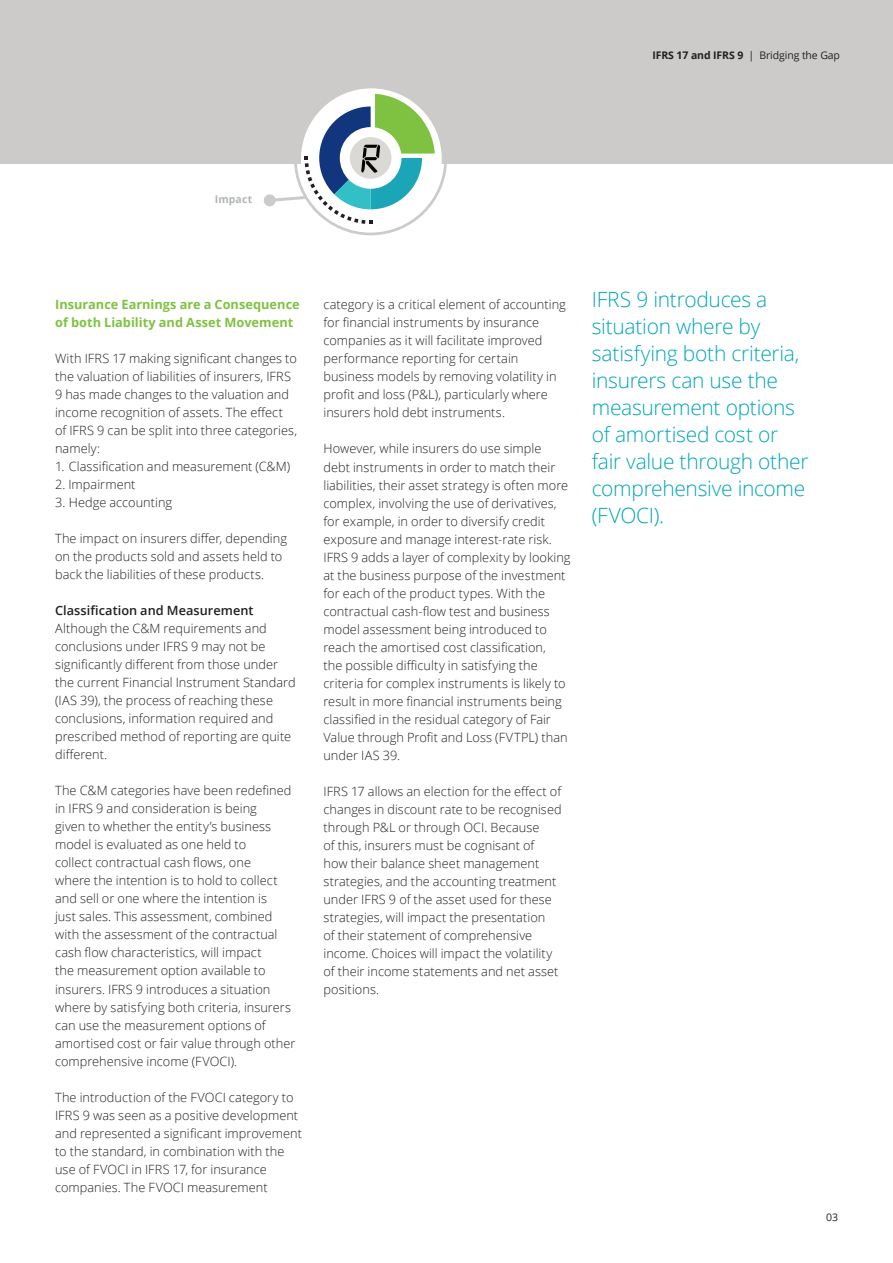
<style>
.page{position:relative;width:893px;height:1263px;background:#fff}
.page>*{position:absolute;margin:0;border:0;box-sizing:border-box;transform-origin:0 0}
.t1{font:300 21px/27px "Open Sans";letter-spacing:-.015em;color:#00a6b9}
.t2{font:300 12.75px/18px "Open Sans";letter-spacing:.005em;color:#231f20}
.t3{font:700 12.75px/18px "Open Sans";color:#7fc241}
.t4{font:600 12.75px "Open Sans";letter-spacing:.005em;color:#231f20}
.t5{font:10.5px "Open Sans";letter-spacing:-.01em;color:#231f20}
.t6{font:700 10.5px "Open Sans";letter-spacing:.01em;color:#b1b4b5}
.s1{font-weight:700}
</style>
<div class="page">
<div style="left:0;top:0;width:893px;height:164px;background:#cccbc9"></div>
<div style="left:301px;top:88px;width:141px;height:141px;background:#fff;border-radius:50%"></div>
<svg style="left:264px;top:94px;width:171px;height:130px"></svg>
<div style="left:294px;top:82px;width:153px;height:153px;border:3px solid #cccbc9;border-radius:50%"></div>
<p class="t5" style="left:652px;top:48px;width:189px"><span class="s1">IFRS 17 and IFRS 9</span> | Bridging the Gap</p>
<p class="t6" style="left:215px;top:191px;width:39px">Impact</p>
<p class="t3" style="left:55px;top:295px;width:246px">Insurance Earnings are a Consequence of both Liability and Asset Movement</p>
<p class="t2" style="left:55px;top:349px;width:244px">With IFRS 17 making significant changes to the valuation of liabilities of insurers, IFRS 9 has made changes to the valuation and income recognition of assets. The effect of IFRS 9 can be split into three categories, namely:</p>
<p class="t2" style="left:55px;top:457px;width:237px">1. Classification and measurement (C&amp;M)</p>
<p class="t2" style="left:55px;top:475px;width:82px">2. Impairment</p>
<p class="t2" style="left:55px;top:493px;width:119px">3. Hedge accounting</p>
<p class="t2" style="left:55px;top:529px;width:233px">The impact on insurers differ, depending on the products sold and assets held to back the liabilities of these products.</p>
<p class="t4" style="left:55px;top:602px;width:200px">Classification and Measurement</p>
<p class="t2" style="left:55px;top:619px;width:242px">Although the C&amp;M requirements and conclusions under IFRS 9 may not be significantly different from those under the current Financial Instrument Standard (IAS 39), the process of reaching these conclusions, information required and prescribed method of reporting are quite different.</p>
<p class="t2" style="left:55px;top:781px;width:242px">The C&amp;M categories have been redefined in IFRS 9 and consideration is being<br>given to whether the entity’s business model is evaluated as one held to<br>collect contractual cash flows, one<br>where the intention is to hold to collect and sell or one where the intention is<br>just sales. This assessment, combined with the assessment of the contractual cash flow characteristics, will impact<br>the measurement option available to insurers. IFRS 9 introduces a situation where by satisfying both criteria, insurers can use the measurement options of amortised cost or fair value through other comprehensive income (FVOCI).</p>
<p class="t2" style="left:55px;top:1087px;width:248px">The introduction of the FVOCI category to IFRS 9 was seen as a positive development and represented a significant improvement to the standard, in combination with the use of FVOCI in IFRS 17, for insurance companies. The FVOCI measurement</p>
<p class="t2" style="left:323px;top:295px;width:244px">category is a critical element of accounting for financial instruments by insurance companies as it will facilitate improved performance reporting for certain business models by removing volatility in profit and loss (P&amp;L), particularly where insurers hold debt instruments.</p>
<p class="t2" style="left:323px;top:439px;width:249px">However, while insurers do use simple debt instruments in order to match their liabilities, their asset strategy is often more complex, involving the use of derivatives, for example, in order to diversify credit exposure and manage interest-rate risk.<br>IFRS 9 adds a layer of complexity by looking at the business purpose of the investment for each of the product types. With the contractual cash-flow test and business model assessment being introduced to reach the amortised cost classification,<br>the possible difficulty in satisfying the criteria for complex instruments is likely to result in more financial instruments being classified in the residual category of Fair Value through Profit and Loss (FVTPL) than under IAS 39.</p>
<p class="t2" style="left:323px;top:782px;width:240px">IFRS 17 allows an election for the effect of changes in discount rate to be recognised through P&amp;L or through OCI. Because<br>of this, insurers must be cognisant of how their balance sheet management strategies, and the accounting treatment under IFRS 9 of the asset used for these strategies, will impact the presentation<br>of their statement of comprehensive income. Choices will impact the volatility of their income statements and net asset positions.</p>
<h1 class="t1" style="left:592px;top:286px;width:218px">IFRS 9 introduces a situation where by satisfying both criteria, insurers can use the measurement options of amortised cost or fair value through other comprehensive income (FVOCI).</h1>
<p class="t5" style="left:826px;top:1210px;width:13px">03</p>
</div>
